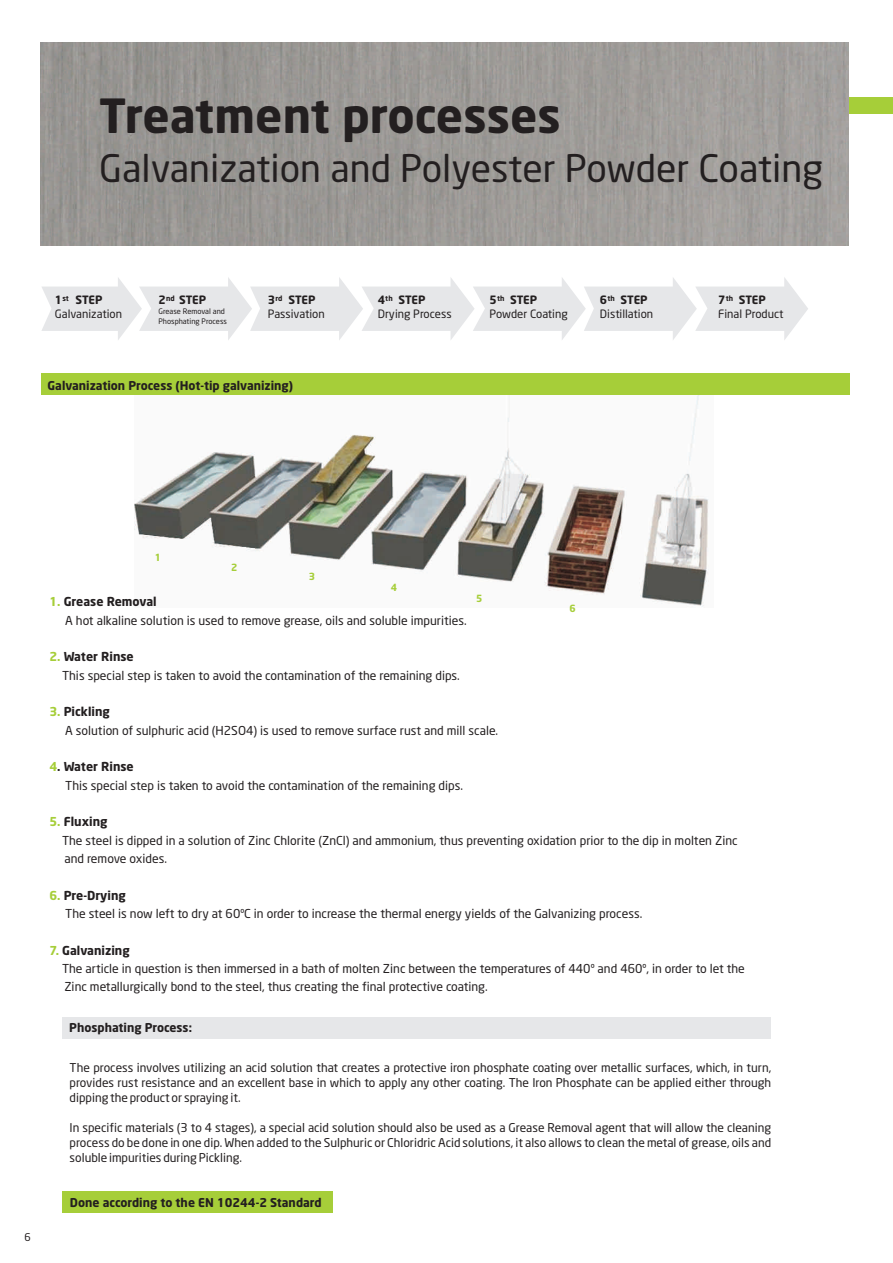
<style>
.page{position:relative;width:893px;height:1263px;background:#fff}
.page>*{position:absolute;margin:0;border:0;box-sizing:border-box;transform-origin:0 0}
.t1{font:700 46.5px "Neo Sans";color:#231f20}
.t2{font:37.5px "Neo Sans";color:#231f20}
.t3{font:12.15px/18.3px "Neo Sans";color:#231f20}
.t4{font:700 12.15px "Neo Sans";color:#231f20}
.t5{font:12px/15px "Neo Sans";color:#231f20;text-align:justify}
.t6{font:700 12px "Neo Sans";color:#231f20}
.t7{font:11.4px "Neo Sans";color:#231f20}
.t8{font:700 11.4px "Neo Sans";color:#231f20}
.t9{font:10.5px "Neo Sans";color:#231f20}
.t10{font:700 9.75px "Neo Sans";color:#a6ce39}
.t11{font:7.5px/9.4px "Neo Sans";color:#231f20}
.t12{font:700 7.2px "Neo Sans";color:#231f20}
.s1{color:#a6ce39}
</style>
<div class="page">
<div style="left:50px;top:97px;width:843px;height:16px;background:#a6ce39"></div>
<img style="left:134px;top:395px;width:575px;height:212px">
<img style="left:41px;top:42px;width:808px;height:203px">
<div style="left:63px;top:1017px;width:708px;height:22px;background:#e6e7e9"></div>
<div style="left:62px;top:1191px;width:270px;height:21px;background:#a6ce39"></div>
<div style="left:41px;top:374px;width:809px;height:21px;background:#a6ce39"></div>
<svg style="left:42px;top:277px;width:766px;height:63px"></svg>
<h1 class="t1" style="left:99px;top:97px;width:463px">Treatment processes</h1>
<h2 class="t2" style="left:99px;top:153px;width:726px">Galvanization and Polyester Powder Coating</h2>
<p class="t8" style="left:55px;top:295px;width:49px">1 STEP</p>
<p class="t7" style="left:55px;top:310px;width:69px">Galvanization</p>
<p class="t12" style="left:62px;top:296px;width:8px">st</p>
<p class="t8" style="left:158px;top:295px;width:49px">2 STEP</p>
<p class="t11" style="left:158px;top:308px;width:70px">Grease Removal and<br>Phosphating Process</p>
<p class="t12" style="left:166px;top:296px;width:10px">nd</p>
<p class="t8" style="left:268px;top:295px;width:49px">3 STEP</p>
<p class="t7" style="left:268px;top:310px;width:58px">Passivation</p>
<p class="t12" style="left:275px;top:296px;width:9px">rd</p>
<p class="t8" style="left:378px;top:295px;width:49px">4 STEP</p>
<p class="t7" style="left:378px;top:310px;width:75px">Drying Process</p>
<p class="t8" style="left:489px;top:295px;width:49px">5 STEP</p>
<p class="t7" style="left:489px;top:310px;width:80px">Powder Coating</p>
<p class="t8" style="left:600px;top:295px;width:49px">6 STEP</p>
<p class="t7" style="left:600px;top:310px;width:55px">Distillation</p>
<p class="t8" style="left:718px;top:295px;width:49px">7 STEP</p>
<p class="t7" style="left:718px;top:310px;width:67px">Final Product</p>
<p class="t12" style="left:385px;top:296px;width:9px">th</p>
<p class="t12" style="left:497px;top:296px;width:9px">th</p>
<p class="t12" style="left:607px;top:296px;width:9px">th</p>
<p class="t12" style="left:726px;top:296px;width:9px">th</p>
<p class="t6" style="left:48px;top:381px;width:247px">Galvanization Process (Hot-tip galvanizing)</p>
<p class="t9" style="left:25px;top:1233px;width:8px">6</p>
<p class="t10" style="left:155px;top:553px;width:8px">1</p>
<p class="t4" style="left:49px;top:597px;width:109px"><span class="s1">1.</span> Grease Removal</p>
<p class="t10" style="left:231px;top:564px;width:8px">2</p>
<p class="t10" style="left:309px;top:573px;width:8px">3</p>
<p class="t10" style="left:391px;top:583px;width:8px">4</p>
<p class="t3" style="left:65px;top:612px;width:403px">A hot alkaline solution is used to remove grease, oils and soluble impurities.</p>
<p class="t4" style="left:49px;top:652px;width:86px"><span class="s1">2.</span> Water Rinse</p>
<p class="t3" style="left:62px;top:667px;width:399px">This special step is taken to avoid the contamination of the remaining dips.</p>
<p class="t4" style="left:49px;top:707px;width:62px"><span class="s1">3.</span> Pickling</p>
<p class="t10" style="left:476px;top:595px;width:8px">5</p>
<p class="t3" style="left:65px;top:722px;width:435px">A solution of sulphuric acid (H2SO4) is used to remove surface rust and mill scale.</p>
<p class="t4" style="left:49px;top:762px;width:86px"><span class="s1">4</span>. Water Rinse</p>
<p class="t3" style="left:65px;top:777px;width:399px">This special step is taken to avoid the contamination of the remaining dips.</p>
<p class="t4" style="left:49px;top:817px;width:60px"><span class="s1">5.</span> Fluxing</p>
<p class="t10" style="left:569px;top:604px;width:8px">6</p>
<p class="t3" style="left:62px;top:832px;width:677px">The steel is dipped in a solution of Zinc Chlorite (ZnCl) and ammonium, thus preventing oxidation prior to the dip in molten Zinc and remove oxides.</p>
<p class="t4" style="left:49px;top:890px;width:78px"><span class="s1">6.</span> Pre-Drying</p>
<p class="t3" style="left:65px;top:905px;width:579px">The steel is now left to dry at 60ºC in order to increase the thermal energy yields of the Galvanizing process.</p>
<p class="t4" style="left:49px;top:945px;width:82px"><span class="s1">7.</span> Galvanizing</p>
<p class="t3" style="left:62px;top:960px;width:684px">The article in question is then immersed in a bath of molten Zinc between the temperatures of 440º and 460º, in order to let the<br>Zinc metallurgically bond to the steel, thus creating the final protective coating.</p>
<p class="t6" style="left:69px;top:1022px;width:124px">Phosphating Process:</p>
<p class="t5" style="left:70px;top:1061px;width:703px">The process involves utilizing an acid solution that creates a protective iron phosphate coating over metallic surfaces, which, in turn, provides rust resistance and an excellent base in which to apply any other coating. The Iron Phosphate can be applied either through dipping the product or spraying it.</p>
<p class="t5" style="left:70px;top:1121px;width:703px">In specific materials (3 to 4 stages), a special acid solution should also be used as a Grease Removal agent that will allow the cleaning process do be done in one dip. When added to the Sulphuric or Chloridric Acid solutions, it also allows to clean the metal of grease, oils and soluble impurities during Pickling.</p>
<p class="t6" style="left:70px;top:1197px;width:253px">Done according to the EN 10244-2 Standard</p>
</div>
